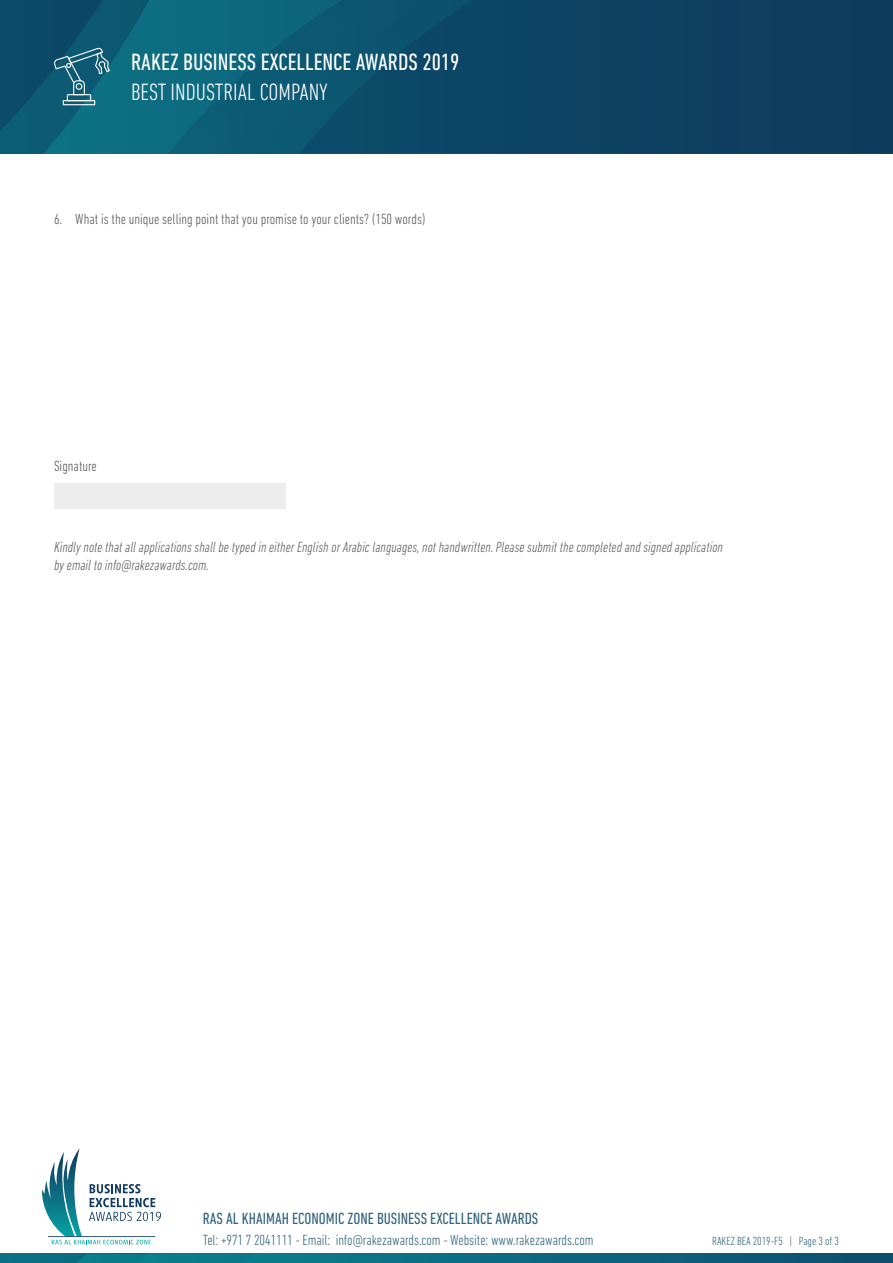
<style>
.page{position:relative;width:893px;height:1263px;background:#fff}
.page>*{position:absolute;margin:0;border:0;box-sizing:border-box;transform-origin:0 0}
.t1{font:condensed 24px "DIN Next LT Pro";color:#fff}
.t2{font:300 condensed 24px "DIN Next LT Pro";color:#fff}
.t3{font:condensed 16.5px "DIN Next LT Pro";color:#34657d}
.t4{font:italic 300 condensed 15px/18px "DIN Next LT Pro";color:#58595b}
.t5{font:300 condensed 15px "DIN Next LT Pro";color:#58595b}
.t6{font:300 condensed 15px "DIN Next LT Pro";letter-spacing:-.005em;color:#34657d}
.t7{font:300 condensed 12px "DIN Next LT Pro";color:#34657d}
</style>
<div class="page">
<svg style="left:260px;top:0;width:40px;height:153px;background:#0c5c76"></svg>
<svg style="left:300px;top:0;width:593px;height:153px;background:#0c4364"></svg>
<svg style="left:0;top:1254px;width:893px;height:9px;background:#0b6a7f"></svg>
<svg style="left:0;top:0;width:260px;height:153px;background:#0f627a"></svg>
<div style="left:54px;top:483px;width:232px;height:26px;background:#ededee"></div>
<svg style="left:42px;top:1148px;width:119px;height:96px"></svg>
<h1 class="t1" style="left:131px;top:48px;width:330px">RAKEZ BUSINESS EXCELLENCE AWARDS 2019</h1>
<h1 class="t2" style="left:131px;top:78px;width:198px">BEST INDUSTRIAL COMPANY</h1>
<p class="t5" style="left:54px;top:210px;width:373px">6. What is the unique selling point that you promise to your clients? (150 words)</p>
<p class="t5" style="left:54px;top:458px;width:44px">Signature</p>
<p class="t4" style="left:54px;top:538px;width:671px">Kindly note that all applications shall be typed in either English or Arabic languages, not handwritten. Please submit the completed and signed application by email to info@rakezawards.com.</p>
<p class="t3" style="left:203px;top:1209px;width:337px">RAS AL KHAIMAH ECONOMIC ZONE BUSINESS EXCELLENCE AWARDS</p>
<p class="t6" style="left:203px;top:1231px;width:392px">Tel: +971 7 2041111 - Email: info@rakezawards.com - Website: www.rakezawards.com</p>
<p class="t7" style="left:712px;top:1234px;width:128px">RAKEZ BEA 2019-F5 | Page 3 of 3</p>
</div>
